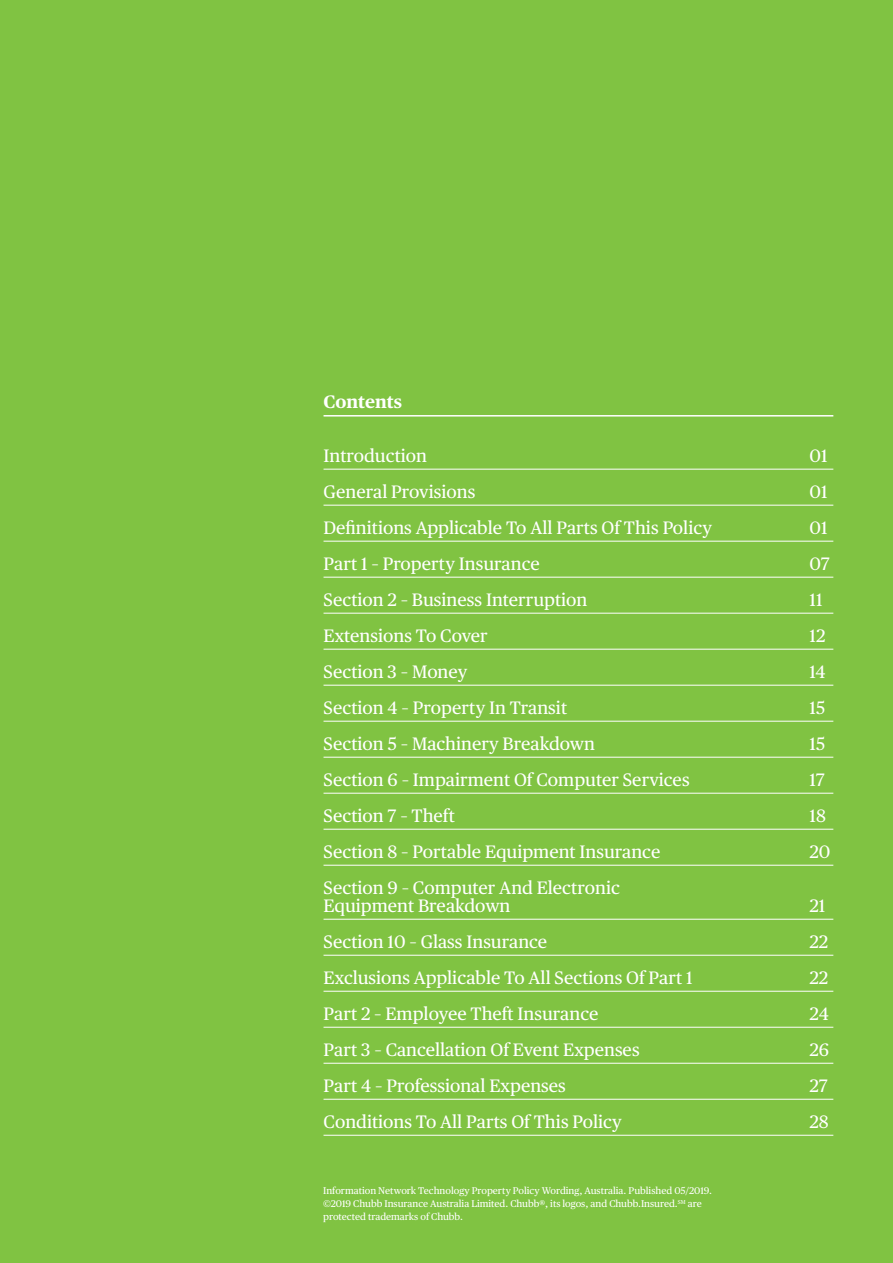
<style>
.page{position:relative;width:893px;height:1263px;background:#80c342}
.page>*{position:absolute;margin:0;border:0;box-sizing:border-box;transform-origin:0 0}
.t1{font:18px/18px "Chubb Publico Text";color:#fff}
.t2{font:700 18px "Chubb Publico Text";color:#fff}
.t3{font:9.75px/12.8px "Chubb Publico Text";color:#fff}
</style>
<div class="page">
<hr style="left:324px;top:415px;width:509px;height:1px;background:#fff">
<hr style="left:324px;top:469px;width:509px;height:1px;background:#fff">
<hr style="left:324px;top:505px;width:509px;height:1px;background:#fff">
<hr style="left:324px;top:541px;width:509px;height:1px;background:#fff">
<hr style="left:324px;top:577px;width:509px;height:1px;background:#fff">
<hr style="left:324px;top:613px;width:509px;height:1px;background:#fff">
<hr style="left:324px;top:649px;width:509px;height:1px;background:#fff">
<hr style="left:324px;top:685px;width:509px;height:1px;background:#fff">
<hr style="left:324px;top:721px;width:509px;height:1px;background:#fff">
<hr style="left:324px;top:757px;width:509px;height:1px;background:#fff">
<hr style="left:324px;top:793px;width:509px;height:1px;background:#fff">
<hr style="left:324px;top:829px;width:509px;height:1px;background:#fff">
<hr style="left:324px;top:865px;width:509px;height:1px;background:#fff">
<hr style="left:324px;top:919px;width:509px;height:1px;background:#fff">
<hr style="left:324px;top:955px;width:509px;height:1px;background:#fff">
<hr style="left:324px;top:991px;width:509px;height:1px;background:#fff">
<hr style="left:324px;top:1027px;width:509px;height:1px;background:#fff">
<hr style="left:324px;top:1063px;width:509px;height:1px;background:#fff">
<hr style="left:324px;top:1099px;width:509px;height:1px;background:#fff">
<hr style="left:324px;top:1135px;width:509px;height:1px;background:#fff">
<p class="t2" style="left:324px;top:388px;width:80px">Contents</p>
<p class="t1" style="left:324px;top:446px;width:105px">Introduction</p>
<p class="t1" style="left:810px;top:446px;width:20px">01</p>
<p class="t1" style="left:324px;top:482px;width:153px">General Provisions</p>
<p class="t1" style="left:810px;top:482px;width:20px">01</p>
<p class="t1" style="left:324px;top:518px;width:390px">Definitions Applicable To All Parts Of This Policy</p>
<p class="t1" style="left:810px;top:518px;width:20px">01</p>
<p class="t1" style="left:324px;top:554px;width:218px">Part 1 – Property Insurance</p>
<p class="t1" style="left:810px;top:554px;width:22px">07</p>
<p class="t1" style="left:324px;top:590px;width:265px">Section 2 – Business Interruption</p>
<p class="t1" style="left:810px;top:590px;width:14px">11</p>
<p class="t1" style="left:324px;top:626px;width:166px">Extensions To Cover</p>
<p class="t1" style="left:810px;top:626px;width:17px">12</p>
<p class="t1" style="left:324px;top:662px;width:145px">Section 3 – Money</p>
<p class="t1" style="left:810px;top:662px;width:18px">14</p>
<p class="t1" style="left:324px;top:698px;width:245px">Section 4 – Property In Transit</p>
<p class="t1" style="left:810px;top:698px;width:17px">15</p>
<p class="t1" style="left:324px;top:734px;width:273px">Section 5 – Machinery Breakdown</p>
<p class="t1" style="left:810px;top:734px;width:17px">15</p>
<p class="t1" style="left:324px;top:770px;width:368px">Section 6 – Impairment Of Computer Services</p>
<p class="t1" style="left:810px;top:770px;width:17px">17</p>
<p class="t1" style="left:324px;top:806px;width:133px">Section 7 – Theft</p>
<p class="t1" style="left:810px;top:806px;width:18px">18</p>
<p class="t1" style="left:324px;top:842px;width:338px">Section 8 – Portable Equipment Insurance</p>
<p class="t1" style="left:810px;top:842px;width:22px">20</p>
<p class="t1" style="left:324px;top:878px;width:298px">Section 9 – Computer And Electronic<br>Equipment Breakdown</p>
<p class="t1" style="left:810px;top:896px;width:17px">21</p>
<p class="t1" style="left:324px;top:932px;width:225px">Section 10 – Glass Insurance</p>
<p class="t1" style="left:810px;top:932px;width:20px">22</p>
<p class="t1" style="left:324px;top:968px;width:371px">Exclusions Applicable To All Sections Of Part 1</p>
<p class="t1" style="left:810px;top:968px;width:20px">22</p>
<p class="t1" style="left:324px;top:1004px;width:276px">Part 2 – Employee Theft Insurance</p>
<p class="t1" style="left:810px;top:1004px;width:21px">24</p>
<p class="t1" style="left:324px;top:1040px;width:318px">Part 3 – Cancellation Of Event Expenses</p>
<p class="t1" style="left:810px;top:1040px;width:21px">26</p>
<p class="t1" style="left:324px;top:1076px;width:244px">Part 4 – Professional Expenses</p>
<p class="t1" style="left:810px;top:1076px;width:20px">27</p>
<p class="t1" style="left:324px;top:1112px;width:300px">Conditions To All Parts Of This Policy</p>
<p class="t1" style="left:810px;top:1112px;width:21px">28</p>
<p class="t3" style="left:323px;top:1184px;width:390px">Information Network Technology Property Policy Wording, Australia. Published 05/2019. ©2019 Chubb Insurance Australia Limited. Chubb®, its logos, and Chubb.Insured.<sup>SM</sup> are protected trademarks of Chubb.</p>
</div>
